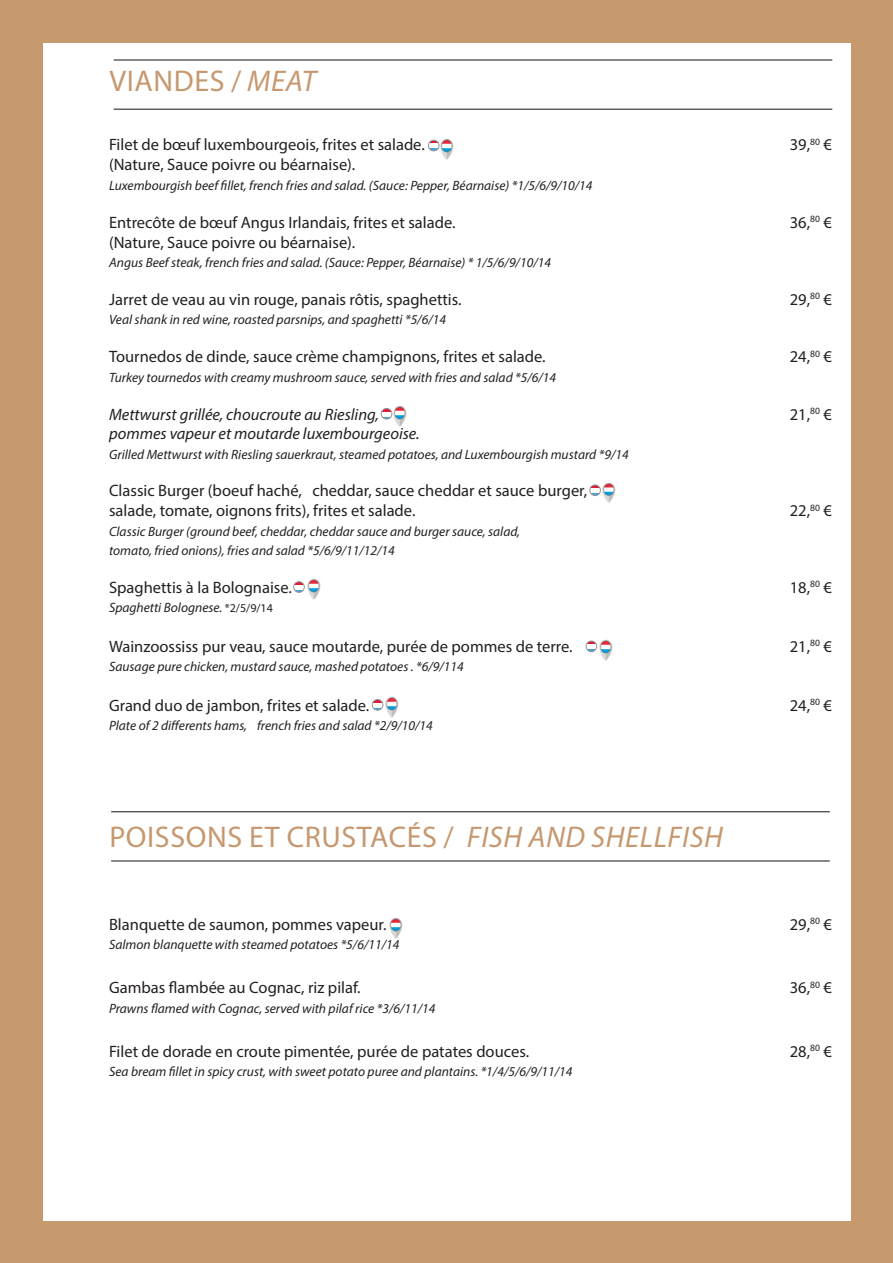
<style>
.page{position:relative;width:893px;height:1263px;background:#c7996f}
.page>*{position:absolute;margin:0;border:0;box-sizing:border-box;transform-origin:0 0}
.t1{font:30px "Myriad Pro";letter-spacing:.02em;color:#c6986f}
.t2{font:16.5px "Myriad Pro";color:#231f20}
.t3{font:italic 16.5px "Myriad Pro";color:#231f20}
.t4{font:italic 13.5px "Myriad Pro";color:#231f20}
.s1{font-style:italic}
.s2{font-style:normal;font-size:12px}
</style>
<div class="page">
<div style="left:43px;top:43px;width:808px;height:1178px;background:#fff"></div>
<hr style="left:114px;top:59px;width:718px;height:2px;background:#231f20">
<hr style="left:114px;top:109px;width:718px;height:1px;background:#231f20">
<hr style="left:111px;top:811px;width:719px;height:1px;background:#231f20">
<hr style="left:111px;top:860px;width:719px;height:1px;background:#231f20">
<svg style="left:381px;top:408px;width:11px;height:4px"></svg>
<div style="left:381px;top:408px;width:11px;height:11px;border:1px solid #939598;border-radius:50%"></div>
<svg style="left:590px;top:485px;width:10px;height:11px"></svg>
<div style="left:590px;top:485px;width:10px;height:11px;border:1px solid #939598;border-radius:50%"></div>
<svg style="left:294px;top:582px;width:10px;height:10px"></svg>
<div style="left:294px;top:582px;width:10px;height:10px;border:1px solid #939598;border-radius:50%"></div>
<svg style="left:586px;top:641px;width:11px;height:11px"></svg>
<div style="left:586px;top:641px;width:11px;height:11px;border:1px solid #939598;border-radius:50%"></div>
<svg style="left:372px;top:699px;width:11px;height:4px"></svg>
<div style="left:372px;top:699px;width:11px;height:11px;border:1px solid #939598;border-radius:50%"></div>
<svg style="left:428px;top:140px;width:11px;height:11px"></svg>
<div style="left:428px;top:140px;width:11px;height:11px;border:1px solid #939598;border-radius:50%"></div>
<img style="left:441px;top:138px;width:13px;height:22px">
<img style="left:394px;top:405px;width:13px;height:22px">
<img style="left:602px;top:482px;width:13px;height:21px">
<img style="left:307px;top:578px;width:13px;height:22px">
<img style="left:600px;top:639px;width:13px;height:22px">
<img style="left:385px;top:696px;width:13px;height:22px">
<img style="left:389px;top:917px;width:13px;height:22px">
<p class="t1" style="left:109px;top:62px;width:208px">VIANDES / <span class="s1">MEAT</span></p>
<p class="t2" style="left:109px;top:135px;width:317px">Filet de bœuf luxembourgeois, frites et salade.</p>
<p class="t2" style="left:790px;top:135px;width:44px">39,<sup>80</sup> €</p>
<p class="t2" style="left:109px;top:154px;width:248px">(Nature, Sauce poivre ou béarnaise).</p>
<p class="t4" style="left:109px;top:177px;width:485px">Luxembourgish beef fillet, french fries and salad. (Sauce: Pepper, Béarnaise) *1/5/6/9/10/14</p>
<p class="t2" style="left:109px;top:212px;width:348px">Entrecôte de bœuf Angus Irlandais, frites et salade.</p>
<p class="t2" style="left:790px;top:212px;width:44px">36,<sup>80</sup> €</p>
<p class="t2" style="left:109px;top:232px;width:248px">(Nature, Sauce poivre ou béarnaise).</p>
<p class="t4" style="left:109px;top:254px;width:443px">Angus Beef steak, french fries and salad. (Sauce: Pepper, Béarnaise) * 1/5/6/9/10/14</p>
<p class="t2" style="left:109px;top:289px;width:354px">Jarret de veau au vin rouge, panais rôtis, spaghettis.</p>
<p class="t2" style="left:790px;top:289px;width:44px">29,<sup>80</sup> €</p>
<p class="t4" style="left:109px;top:311px;width:338px">Veal shank in red wine, roasted parsnips, and spaghetti *5/6/14</p>
<p class="t2" style="left:109px;top:346px;width:438px">Tournedos de dinde, sauce crème champignons, frites et salade.</p>
<p class="t2" style="left:790px;top:346px;width:44px">24,<sup>80</sup> €</p>
<p class="t4" style="left:109px;top:369px;width:449px">Turkey tournedos with creamy mushroom sauce, served with fries and salad *5/6/14</p>
<p class="t3" style="left:109px;top:404px;width:272px">Mettwurst grillée, choucroute au Riesling,</p>
<p class="t2" style="left:790px;top:404px;width:44px">21,<sup>80</sup> €</p>
<p class="t3" style="left:109px;top:423px;width:312px">pommes vapeur et moutarde luxembourgeoise.</p>
<p class="t4" style="left:109px;top:446px;width:521px">Grilled Mettwurst with Riesling sauerkraut, steamed potatoes, and Luxembourgish mustard *9/14</p>
<p class="t2" style="left:109px;top:481px;width:480px">Classic Burger (boeuf haché, cheddar, sauce cheddar et sauce burger,</p>
<p class="t2" style="left:109px;top:500px;width:308px">salade, tomate, oignons frits), frites et salade.</p>
<p class="t2" style="left:790px;top:500px;width:44px">22,<sup>80</sup> €</p>
<p class="t4" style="left:109px;top:523px;width:413px">Classic Burger (ground beef, cheddar, cheddar sauce and burger sauce, salad,</p>
<p class="t4" style="left:109px;top:542px;width:287px">tomato, fried onions), fries and salad *5/6/9/11/12/14</p>
<p class="t2" style="left:109px;top:577px;width:184px">Spaghettis à la Bolognaise.</p>
<p class="t2" style="left:790px;top:577px;width:44px">18,<sup>80</sup> €</p>
<p class="t4" style="left:109px;top:599px;width:165px">Spaghetti Bolognese. <span class="s2">*2/5/9/14</span></p>
<p class="t2" style="left:109px;top:636px;width:465px">Wainzoossiss pur veau, sauce moutarde, purée de pommes de terre.</p>
<p class="t2" style="left:790px;top:636px;width:44px">21,<sup>80</sup> €</p>
<p class="t4" style="left:109px;top:658px;width:356px">Sausage pure chicken, mustard sauce, mashed potatoes . *6/9/114</p>
<p class="t2" style="left:109px;top:695px;width:262px">Grand duo de jambon, frites et salade.</p>
<p class="t2" style="left:790px;top:695px;width:44px">24,<sup>80</sup> €</p>
<p class="t4" style="left:109px;top:717px;width:325px">Plate of 2 differents hams, french fries and salad *2/9/10/14</p>
<p class="t1" style="left:109px;top:818px;width:615px">POISSONS ET CRUSTACÉS / <span class="s1">FISH AND SHELLFISH</span></p>
<p class="t2" style="left:109px;top:914px;width:279px">Blanquette de saumon, pommes vapeur.</p>
<p class="t2" style="left:790px;top:914px;width:44px">29,<sup>80</sup> €</p>
<p class="t4" style="left:109px;top:936px;width:292px">Salmon blanquette with steamed potatoes *5/6/11/14</p>
<p class="t2" style="left:109px;top:977px;width:253px">Gambas flambée au Cognac, riz pilaf.</p>
<p class="t2" style="left:790px;top:977px;width:44px">36,<sup>80</sup> €</p>
<p class="t4" style="left:109px;top:1000px;width:328px">Prawns flamed with Cognac, served with pilaf rice *3/6/11/14</p>
<p class="t2" style="left:109px;top:1041px;width:422px">Filet de dorade en croute pimentée, purée de patates douces.</p>
<p class="t2" style="left:790px;top:1041px;width:44px">28,<sup>80</sup> €</p>
<p class="t4" style="left:109px;top:1063px;width:465px">Sea bream fillet in spicy crust, with sweet potato puree and plantains. *1/4/5/6/9/11/14</p>
</div>
